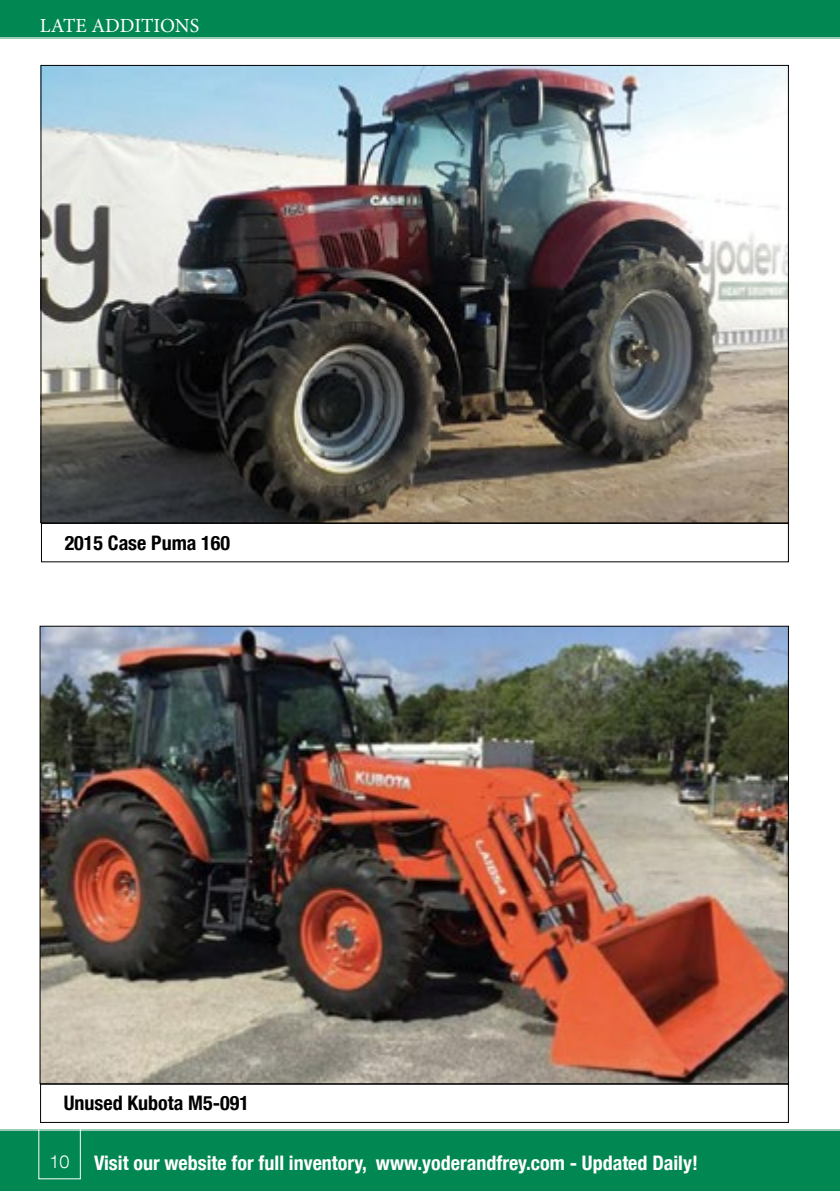
<style>
.page{position:relative;width:840px;height:1191px;background:#fff}
.page>*{position:absolute;margin:0;border:0;box-sizing:border-box;transform-origin:0 0}
.t1{font:700 condensed 20px "Helvetica Neue LT Com";color:#fff}
.t2{font:700 condensed 20px "Helvetica Neue LT Com";color:#000}
.t3{font:20px "Minion Pro";color:#fff}
.s1{font-weight:300;font-stretch:normal;font-size:18px}
</style>
<div class="page">
<div style="left:0;top:1129px;width:839px;height:62px;background:#018752"></div>
<div style="left:0;top:0;width:839px;height:39px;background:#018752"></div>
<div style="left:38px;top:1123px;width:43px;height:56px;border:1px solid #fff"></div>
<div style="left:41px;top:523px;width:747px;height:39px;border:1px solid #000"></div>
<img style="left:42px;top:67px;width:744px;height:454px">
<div style="left:40px;top:1083px;width:748px;height:40px;border:1px solid #000"></div>
<img style="left:42px;top:627px;width:744px;height:455px">
<p class="t3" style="left:40px;top:12px;width:161px">LATE ADDITIONS</p>
<p class="t2" style="left:65px;top:530px;width:167px">2015 Case Puma 160</p>
<p class="t2" style="left:64px;top:1091px;width:186px">Unused Kubota M5-091</p>
<p class="t1" style="left:50px;top:1150px;width:649px"><span class="s1">10</span> Visit our website for full inventory, www.yoderandfrey.com - Updated Daily!</p>
</div>
